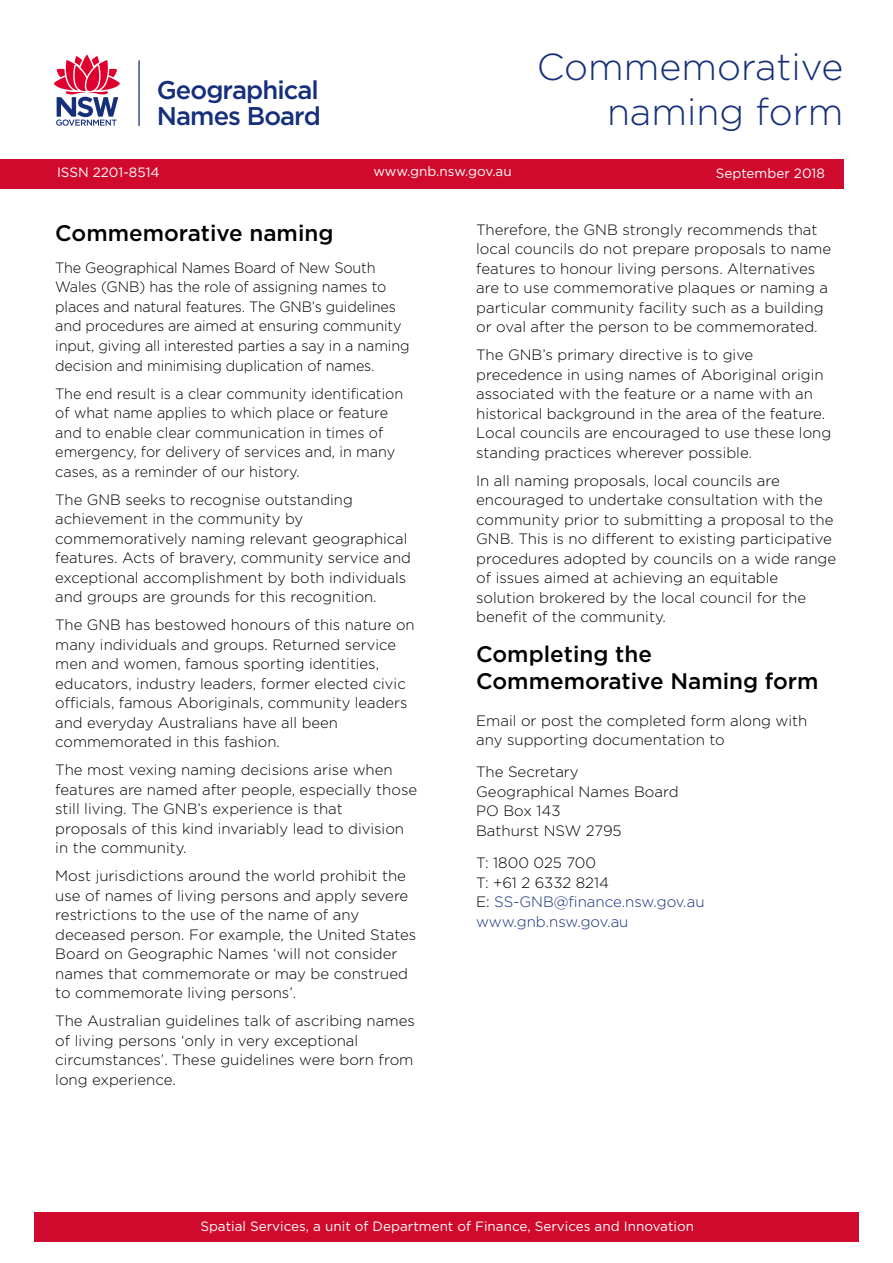
<style>
.page{position:relative;width:893px;height:1263px;background:#fff}
.page>*{position:absolute;margin:0;border:0;box-sizing:border-box;transform-origin:0 0}
.t1{font:300 37.5px/45px "Gotham";color:#152f7b;text-align:right}
.t2{font:500 25.65px/26.1px "Gotham";letter-spacing:-.035em;color:#152f7b}
.t3{font:500 22.5px/27px "Gotham";color:#000}
.t4{font:300 15px/19.5px "Gotham";color:#000}
.t5{font:300 15px/19.5px "Gotham";color:#000;scale:.96 1}
.t6{font:300 15px/19.5px "Gotham";color:#152f7b}
.t7{font:13.5px "Gotham";color:#fff}
.s1{color:#000}
</style>
<div class="page">
<hr style="left:138px;top:60px;width:2px;height:66px;background:#152f7b">
<svg style="left:54px;top:55px;width:66px;height:71px"></svg>
<div style="left:34px;top:1212px;width:825px;height:30px;background:#d00a2c"></div>
<div style="left:0;top:159px;width:843px;height:29px;background:#d00a2c"></div>
<h2 class="t2" style="left:157px;top:77px;width:166px">Geographical<br>Names Board</h2>
<h1 class="t1" style="left:537px;top:43px;width:308px">Commemorative naming form</h1>
<p class="t7" style="left:57px;top:164px;width:104px">ISSN 2201-8514</p>
<p class="t7" style="left:373px;top:163px;width:140px">www.gnb.nsw.gov.au</p>
<p class="t7" style="left:716px;top:164px;width:111px">September 2018</p>
<h3 class="t3" style="left:55px;top:219px;width:280px">Commemorative naming</h3>
<p class="t5" style="left:55px;top:257px;width:370px">The Geographical Names Board of New South Wales (GNB) has the role of assigning names to places and natural features. The GNB’s guidelines and procedures are aimed at ensuring community input, giving all interested parties a say in a naming decision and minimising duplication of names.</p>
<p class="t5" style="left:55px;top:383px;width:364px">The end result is a clear community identification of what name applies to which place or feature and to enable clear communication in times of emergency, for delivery of services and, in many cases, as a reminder of our history.</p>
<p class="t4" style="left:55px;top:489px;width:357px">The GNB seeks to recognise outstanding achievement in the community by commemoratively naming relevant geographical features. Acts of bravery, community service and exceptional accomplishment by both individuals and groups are grounds for this recognition.</p>
<p class="t4" style="left:55px;top:615px;width:361px">The GNB has bestowed honours of this nature on many individuals and groups. Returned service men and women, famous sporting identities, educators, industry leaders, former elected civic officials, famous Aboriginals, community leaders and everyday Australians have all been commemorated in this fashion.</p>
<p class="t4" style="left:55px;top:760px;width:363px">The most vexing naming decisions arise when features are named after people, especially those still living. The GNB’s experience is that proposals of this kind invariably lead to division in the community.</p>
<p class="t4" style="left:55px;top:866px;width:363px">Most jurisdictions around the world prohibit the use of names of living persons and apply severe restrictions to the use of the name of any deceased person. For example, the United States Board on Geographic Names ‘will not consider names that commemorate or may be construed to commemorate living persons’.</p>
<p class="t4" style="left:55px;top:1011px;width:361px">The Australian guidelines talk of ascribing names of living persons ‘only in very exceptional circumstances’. These guidelines were born from long experience.</p>
<p class="t4" style="left:476px;top:219px;width:357px">Therefore, the GNB strongly recommends that local councils do not prepare proposals to name features to honour living persons. Alternatives are to use commemorative plaques or naming a particular community facility such as a building or oval after the person to be commemorated.</p>
<p class="t4" style="left:476px;top:345px;width:357px">The GNB’s primary directive is to give precedence in using names of Aboriginal origin associated with the feature or a name with an historical background in the area of the feature.<br>Local councils are encouraged to use these long standing practices wherever possible.</p>
<p class="t4" style="left:476px;top:470px;width:362px">In all naming proposals, local councils are encouraged to undertake consultation with the community prior to submitting a proposal to the GNB. This is no different to existing participative procedures adopted by councils on a wide range of issues aimed at achieving an equitable solution brokered by the local council for the benefit of the community.</p>
<h3 class="t3" style="left:476px;top:640px;width:344px">Completing the<br>Commemorative Naming form</h3>
<p class="t4" style="left:476px;top:710px;width:333px">Email or post the completed form along with any supporting documentation to</p>
<p class="t4" style="left:476px;top:762px;width:204px">The Secretary<br>Geographical Names Board<br>PO Box 143<br>Bathurst NSW 2795</p>
<p class="t6" style="left:476px;top:853px;width:230px"><span class="s1">T: 1800 025 700<br>T: +61 2 6332 8214<br>E:</span> SS-GNB@finance.nsw.gov.au www.gnb.nsw.gov.au</p>
<p class="t7" style="left:200px;top:1217px;width:495px">Spatial Services, a unit of Department of Finance, Services and Innovation</p>
</div>
